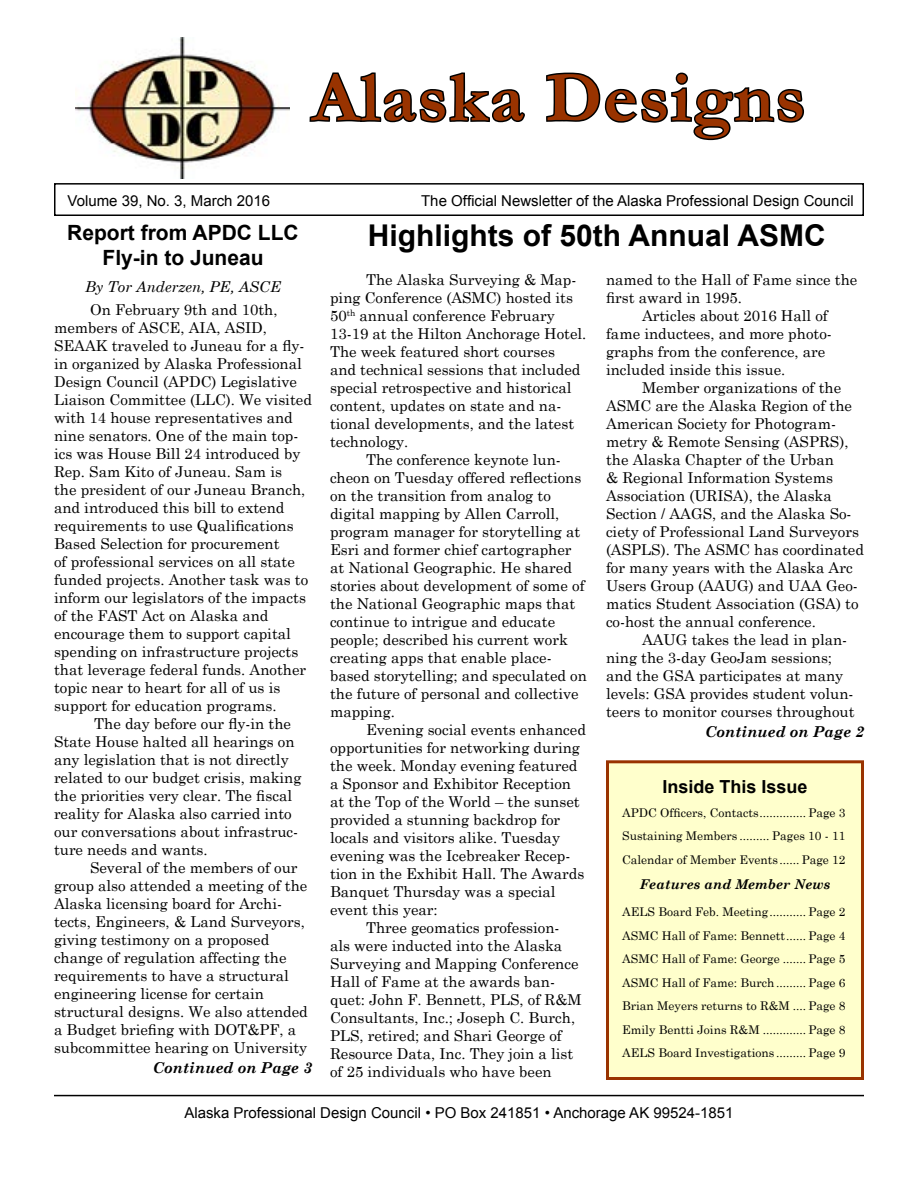
<style>
.page{position:relative;width:918px;height:1188px;background:#fff}
.page>*{position:absolute;margin:0;border:0;box-sizing:border-box;transform-origin:0 0}
.t1{font:700 72px "Garamond";letter-spacing:.025em;color:#930}
.t2{font:700 30px "Arial";color:#000}
.t3{font:700 21px "Arial";color:#000}
.t4{font:700 18px "Arial";color:#000}
.t5{font:15px/18px "Century Schoolbook";color:#000}
.t6{font:15px "Arial";color:#000}
.t7{font:italic 700 15px "Century Schoolbook";color:#000}
.t8{font:italic 15px "Century Schoolbook";color:#000}
.t9{font:italic 700 13.5px "Century Schoolbook";color:#000}
.t10{font:12px/23.4px "Century Schoolbook";color:#000;text-align:justify}
</style>
<div class="page">
<svg style="left:309px;top:72px;width:216px;height:51px"></svg>
<svg style="left:546px;top:72px;width:259px;height:69px"></svg>
<div style="left:54px;top:183px;width:810px;height:33px;border:2px solid #000"></div>
<hr style="left:54px;top:1095px;width:810px;height:1px;background:#000">
<div style="left:606px;top:760px;width:258px;height:320px;background:#ffc;border:3px solid #930"></div>
<img style="left:76px;top:37px;width:213px;height:142px">
<h1 class="t1" style="left:312px;top:49px;width:495px">Alaska Designs</h1>
<p class="t6" style="left:67px;top:190px;width:204px">Volume 39, No. 3, March 2016</p>
<p class="t6" style="left:421px;top:190px;width:434px">The Official Newsletter of the Alaska Professional Design Council</p>
<h3 class="t3" style="left:67px;top:219px;width:233px">Report from APDC LLC</h3>
<h2 class="t2" style="left:368px;top:216px;width:459px">Highlights of 50th Annual ASMC</h2>
<h3 class="t3" style="left:103px;top:244px;width:163px">Fly-in to Juneau</h3>
<p class="t5" style="left:366px;top:270px;width:212px">The Alaska Surveying &amp; Map-</p>
<p class="t5" style="left:330px;top:288px;width:245px">ping Conference (ASMC) hosted its</p>
<p class="t5" style="left:330px;top:306px;width:226px">50<sup>th</sup> annual conference February</p>
<p class="t5" style="left:330px;top:324px;width:258px">13-19 at the Hilton Anchorage Hotel.</p>
<p class="t5" style="left:330px;top:342px;width:227px">The week featured short courses</p>
<p class="t5" style="left:330px;top:360px;width:252px">and technical sessions that included</p>
<p class="t5" style="left:330px;top:378px;width:243px">special retrospective and historical</p>
<p class="t5" style="left:330px;top:396px;width:233px">content, updates on state and na-</p>
<p class="t5" style="left:330px;top:414px;width:246px">tional developments, and the latest</p>
<p class="t5" style="left:330px;top:432px;width:80px">technology.</p>
<p class="t5" style="left:366px;top:450px;width:196px">The conference keynote lun-</p>
<p class="t5" style="left:330px;top:468px;width:253px">cheon on Tuesday offered reflections</p>
<p class="t5" style="left:330px;top:486px;width:222px">on the transition from analog to</p>
<p class="t5" style="left:330px;top:504px;width:231px">digital mapping by Allen Carroll,</p>
<p class="t5" style="left:330px;top:522px;width:252px">program manager for storytelling at</p>
<p class="t5" style="left:330px;top:540px;width:243px">Esri and former chief cartographer</p>
<p class="t5" style="left:330px;top:558px;width:243px">at National Geographic. He shared</p>
<p class="t5" style="left:330px;top:576px;width:256px">stories about development of some of</p>
<p class="t5" style="left:330px;top:594px;width:247px">the National Geographic maps that</p>
<p class="t5" style="left:330px;top:612px;width:227px">continue to intrigue and educate</p>
<p class="t5" style="left:330px;top:630px;width:240px">people; described his current work</p>
<p class="t5" style="left:330px;top:648px;width:223px">creating apps that enable place-</p>
<p class="t5" style="left:330px;top:666px;width:258px">based storytelling; and speculated on</p>
<p class="t5" style="left:330px;top:684px;width:250px">the future of personal and collective</p>
<p class="t5" style="left:330px;top:702px;width:67px">mapping.</p>
<p class="t5" style="left:366px;top:720px;width:222px">Evening social events enhanced</p>
<p class="t5" style="left:330px;top:738px;width:251px">opportunities for networking during</p>
<p class="t5" style="left:330px;top:756px;width:249px">the week. Monday evening featured</p>
<p class="t5" style="left:330px;top:774px;width:243px">a Sponsor and Exhibitor Reception</p>
<p class="t5" style="left:330px;top:792px;width:251px">at the Top of the World – the sunset</p>
<p class="t5" style="left:330px;top:810px;width:232px">provided a stunning backdrop for</p>
<p class="t5" style="left:330px;top:828px;width:232px">locals and visitors alike. Tuesday</p>
<p class="t5" style="left:330px;top:846px;width:242px">evening was the Icebreaker Recep-</p>
<p class="t5" style="left:330px;top:864px;width:256px">tion in the Exhibit Hall. The Awards</p>
<p class="t5" style="left:330px;top:882px;width:227px">Banquet Thursday was a special</p>
<p class="t5" style="left:330px;top:900px;width:109px">event this year:</p>
<p class="t5" style="left:366px;top:918px;width:195px">Three geomatics profession-</p>
<p class="t5" style="left:330px;top:936px;width:234px">als were inducted into the Alaska</p>
<p class="t5" style="left:330px;top:954px;width:250px">Surveying and Mapping Conference</p>
<p class="t5" style="left:330px;top:972px;width:227px">Hall of Fame at the awards ban-</p>
<p class="t5" style="left:330px;top:990px;width:253px">quet: John F. Bennett, PLS, of R&amp;M</p>
<p class="t5" style="left:330px;top:1008px;width:247px">Consultants, Inc.; Joseph C. Burch,</p>
<p class="t5" style="left:330px;top:1026px;width:233px">PLS, retired; and Shari George of</p>
<p class="t5" style="left:330px;top:1044px;width:245px">Resource Data, Inc. They join a list</p>
<p class="t5" style="left:330px;top:1062px;width:223px">of 25 individuals who have been</p>
<p class="t5" style="left:606px;top:270px;width:253px">named to the Hall of Fame since the</p>
<p class="t5" style="left:606px;top:288px;width:138px">first award in 1995.</p>
<p class="t5" style="left:642px;top:306px;width:187px">Articles about 2016 Hall of</p>
<p class="t5" style="left:606px;top:324px;width:227px">fame inductees, and more photo-</p>
<p class="t5" style="left:606px;top:342px;width:221px">graphs from the conference, are</p>
<p class="t5" style="left:606px;top:360px;width:181px">included inside this issue.</p>
<p class="t5" style="left:642px;top:378px;width:201px">Member organizations of the</p>
<p class="t5" style="left:606px;top:396px;width:248px">ASMC are the Alaska Region of the</p>
<p class="t5" style="left:606px;top:414px;width:231px">American Society for Photogram-</p>
<p class="t5" style="left:606px;top:432px;width:244px">metry &amp; Remote Sensing (ASPRS),</p>
<p class="t5" style="left:606px;top:450px;width:230px">the Alaska Chapter of the Urban</p>
<p class="t5" style="left:606px;top:468px;width:228px">&amp; Regional Information Systems</p>
<p class="t5" style="left:606px;top:486px;width:227px">Association (URISA), the Alaska</p>
<p class="t5" style="left:606px;top:504px;width:247px">Section / AAGS, and the Alaska So-</p>
<p class="t5" style="left:606px;top:522px;width:255px">ciety of Professional Land Surveyors</p>
<p class="t5" style="left:606px;top:540px;width:260px">(ASPLS). The ASMC has coordinated</p>
<p class="t5" style="left:606px;top:558px;width:248px">for many years with the Alaska Arc</p>
<p class="t5" style="left:606px;top:576px;width:253px">Users Group (AAUG) and UAA Geo-</p>
<p class="t5" style="left:606px;top:594px;width:254px">matics Student Association (GSA) to</p>
<p class="t5" style="left:606px;top:612px;width:211px">co-host the annual conference.</p>
<p class="t5" style="left:642px;top:630px;width:207px">AAUG takes the lead in plan-</p>
<p class="t5" style="left:606px;top:648px;width:228px">ning the 3-day GeoJam sessions;</p>
<p class="t5" style="left:606px;top:666px;width:239px">and the GSA participates at many</p>
<p class="t5" style="left:606px;top:684px;width:249px">levels: GSA provides student volun-</p>
<p class="t5" style="left:606px;top:702px;width:250px">teers to monitor courses throughout</p>
<p class="t8" style="left:85px;top:276px;width:197px">By Tor Anderzen, PE, ASCE</p>
<p class="t5" style="left:54px;top:299px;width:259px;text-indent:36px">On February 9th and 10th, members of ASCE, AIA, ASID, SEAAK traveled to Juneau for a fly&shy;in organized by Alaska Professional Design Council (APDC) Legislative Liaison Committee (LLC). We visited with 14 house representatives and nine senators. One of the main top&shy;ics was House Bill 24 introduced by Rep. Sam Kito of Juneau. Sam is<br>the president of our Juneau Branch, and introduced this bill to extend requirements to use Qualifications Based Selection for procurement<br>of professional services on all state funded projects. Another task was to inform our legislators of the impacts of the FAST Act on Alaska and encourage them to support capital spending on infrastructure projects that leverage federal funds. Another topic near to heart for all of us is support for education programs.</p>
<p class="t5" style="left:54px;top:713px;width:249px;text-indent:40px">The day before our fly-in the State House halted all hearings on any legislation that is not directly related to our budget crisis, making the priorities very clear. The fiscal reality for Alaska also carried into our conversations about infrastruc&shy;ture needs and wants.</p>
<p class="t5" style="left:54px;top:857px;width:255px;text-indent:36px">Several of the members of our group also attended a meeting of the Alaska licensing board for Archi&shy;tects, Engineers, &amp; Land Surveyors, giving testimony on a proposed change of regulation affecting the requirements to have a structural engineering license for certain structural designs. We also attended a Budget briefing with DOT&amp;PF, a subcommittee hearing on University</p>
<p class="t7" style="left:705px;top:720px;width:161px">Continued on Page 2</p>
<p class="t4" style="left:662px;top:775px;width:147px">Inside This Issue</p>
<p class="t10" style="left:622px;top:800px;width:225px">APDC Officers, Contacts.............. Page 3<br>Sustaining Members ......... Pages 10 - 11<br>Calendar of Member Events...... Page 12</p>
<p class="t9" style="left:640px;top:874px;width:192px">Features and Member News</p>
<p class="t10" style="left:622px;top:899px;width:225px">AELS Board Feb. Meeting........... Page 2<br>ASMC Hall of Fame: Bennett...... Page 4<br>ASMC Hall of Fame: George ....... Page 5<br>ASMC Hall of Fame: Burch......... Page 6<br>Brian Meyers returns to R&amp;M .... Page 8<br>Emily Bentti Joins R&amp;M ............. Page 8<br>AELS Board Investigations ......... Page 9</p>
<p class="t7" style="left:153px;top:1056px;width:161px">Continued on Page 3</p>
<p class="t6" style="left:184px;top:1103px;width:551px">Alaska Professional Design Council • PO Box 241851 • Anchorage AK 99524-1851</p>
</div>
